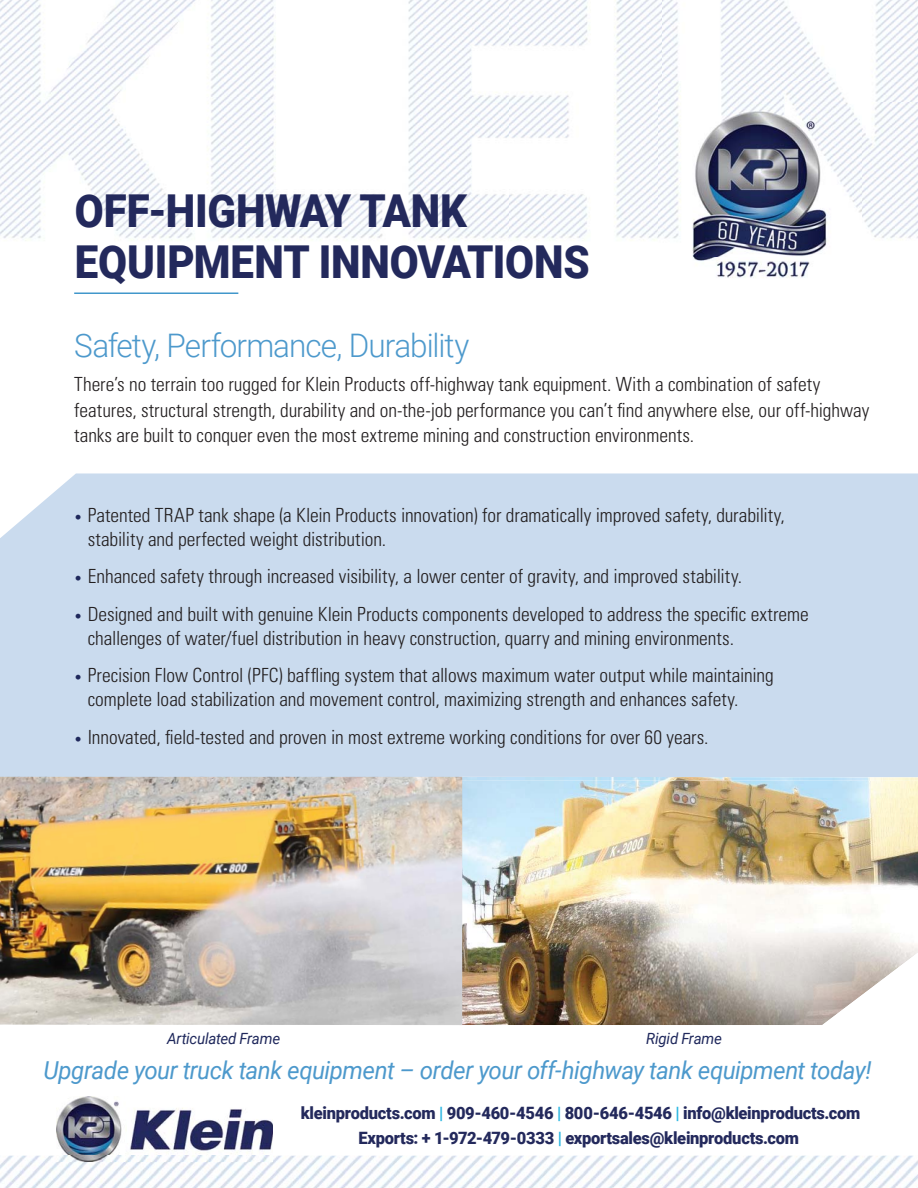
<style>
.page{position:relative;width:918px;height:1188px;background:#fff}
.page>*{position:absolute;margin:0;border:0;box-sizing:border-box;transform-origin:0 0}
.t1{font:900 45.3px/50.4px "Roboto";letter-spacing:-.005em;color:#23295c;scale:.93 1}
.t2{font:300 32.4px "Roboto";letter-spacing:-.03em;color:#4d99cc}
.t3{font:italic 24.75px "Roboto";letter-spacing:-.02em;color:#4d99cc}
.t4{font:300 condensed 19.5px/24px "Univers LT Std";color:#231f20}
.t5{font:900 16.95px/24.3px "Roboto";letter-spacing:-.015em;color:#23295c;text-align:center}
.t6{font:italic 15.45px "Roboto";letter-spacing:-.015em;color:#1f285c}
.s1{font-size:13.5px;color:#1f285c}
.s2{color:#2bb6e1}
</style>
<div class="page">
<div style="left:0;top:473px;width:918px;height:304px;background:#cadbee"></div>
<img style="left:0;top:0;width:663px;height:241px">
<img style="left:663px;top:0;width:255px;height:102px">
<img style="left:861px;top:102px;width:57px;height:136px">
<hr style="left:74px;top:292px;width:164px;height:2px;background:#4197cb">
<img style="left:659px;top:82px;width:202px;height:196px">
<img style="left:462px;top:777px;width:456px;height:248px">
<img style="left:0;top:777px;width:462px;height:248px">
<img style="left:0;top:1156px;width:918px;height:32px">
<img style="left:57px;top:1097px;width:215px;height:64px">
<h1 class="t1" style="left:75px;top:187px;width:555px">OFF-HIGHWAY TANK<br>EQUIPMENT INNOVATIONS</h1>
<h2 class="t2" style="left:74px;top:327px;width:397px">Safety, Performance, Durability</h2>
<p class="t4" style="left:74px;top:373px;width:797px;line-height:25.5px">There’s no terrain too rugged for Klein Products off-highway tank equipment. With a combination of safety features, structural strength, durability and on-the-job performance you can’t find anywhere else, our off-highway tanks are built to conquer even the most extreme mining and construction environments.</p>
<p class="t4" style="left:88px;top:504px;width:699px;text-indent:-14px"><span class="s1">•</span> Patented TRAP tank shape (a Klein Products innovation) for dramatically improved safety, durability, stability and perfected weight distribution.</p>
<p class="t4" style="left:74px;top:565px;width:669px"><span class="s1">•</span> Enhanced safety through increased visibility, a lower center of gravity, and improved stability.</p>
<p class="t4" style="left:88px;top:603px;width:723px;text-indent:-14px"><span class="s1">•</span> Designed and built with genuine Klein Products components developed to address the specific extreme challenges of water/fuel distribution in heavy construction, quarry and mining environments.</p>
<p class="t4" style="left:88px;top:664px;width:688px;text-indent:-14px"><span class="s1">•</span> Precision Flow Control (PFC) baffling system that allows maximum water output while maintaining complete load stabilization and movement control, maximizing strength and enhances safety.</p>
<p class="t4" style="left:74px;top:726px;width:636px"><span class="s1">•</span> Innovated, field-tested and proven in most extreme working conditions for over 60 years.</p>
<p class="t6" style="left:167px;top:1030px;width:115px">Articulated Frame</p>
<p class="t6" style="left:646px;top:1030px;width:77px">Rigid Frame</p>
<p class="t3" style="left:44px;top:1056px;width:829px">Upgrade your truck tank equipment – order your off-highway tank equipment today!</p>
<p class="t5" style="left:301px;top:1101px;width:561px">kleinproducts.com <span class="s2">|</span> 909-460-4546 <span class="s2">|</span> 800-646-4546 <span class="s2">|</span> info@kleinproducts.com<br>Exports: + 1-972-479-0333 <span class="s2">|</span> exportsales@kleinproducts.com</p>
</div>
